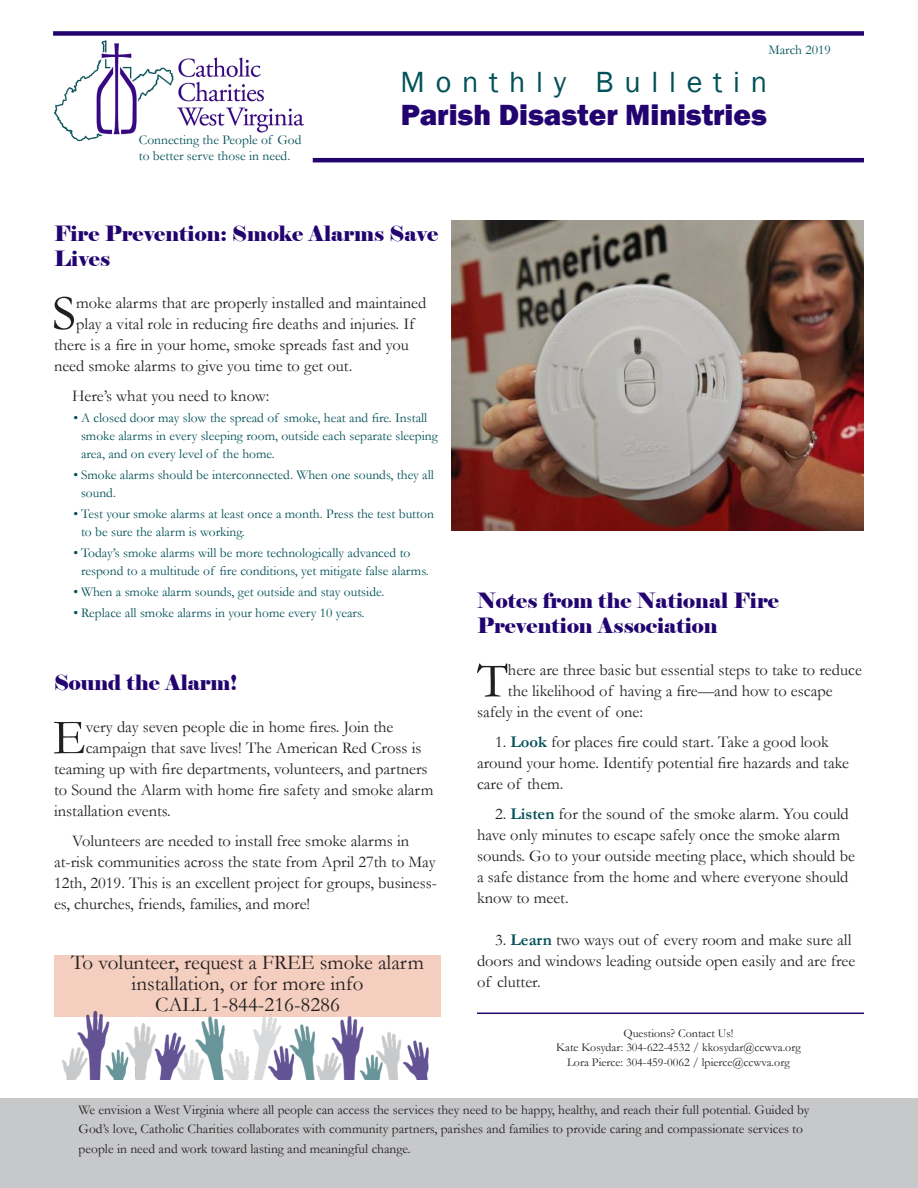
<style>
.page{position:relative;width:918px;height:1188px;background:#fff}
.page>*{position:absolute;margin:0;border:0;box-sizing:border-box;transform-origin:0 0}
.First_Paragraph{font:50.25px "Garamond";color:#231f20}
.PDM{font:800 30px "Franklin Gothic";color:#22036f}
.Monthly{font:30px "Franklin Gothic";letter-spacing:.36em;color:#005057}
.Subhead{font:21px/25.2px "Elephant";color:#22036f}
.Highlights{font:21px/21px "Garamond";color:#231f20;text-align:center}
.Last_Paragraph{font:16.5px/21px "Garamond";color:#231f20}
.First_Paragraph-2{font:16.5px "Garamond";color:#231f20}
.Connecting{font:13.5px/18px "Garamond";color:#005057}
.t1{font:13.5px/19.5px "Garamond";color:#231f20}
.t2{font:12px "Garamond";color:#231f20}
.s1{font-weight:700;color:#005057}
</style>
<div class="page">
<img style="left:54px;top:40px;width:250px;height:101px">
<hr style="left:313px;top:158px;width:551px;height:4px;background:#22036f">
<div style="left:0;top:1098px;width:918px;height:90px;background:#c7c8ca"></div>
<div style="left:54px;top:955px;width:387px;height:62px;background:#f4cfc0"></div>
<hr style="left:477px;top:1013px;width:387px;height:1px;background:#22036f">
<div style="left:53px;top:31px;width:811px;height:5px;background:#22036f"></div>
<img style="left:452px;top:220px;width:412px;height:310px">
<img style="left:61px;top:1011px;width:368px;height:69px">
<p class="Connecting" style="left:769px;top:40px;width:64px">March 2019</p>
<p class="Connecting" style="left:139px;top:130px;width:164px">Connecting the People of God</p>
<p class="Connecting" style="left:139px;top:147px;width:153px">to better serve those in need.</p>
<p class="Monthly" style="left:401px;top:64px;width:368px">Monthly Bulletin</p>
<p class="PDM" style="left:401px;top:96px;width:368px">Parish Disaster Ministries</p>
<p class="Subhead" style="left:54px;top:221px;width:386px">Fire Prevention: Smoke Alarms Save<br>Lives</p>
<p class="First_Paragraph" style="left:52px;top:279px;width:26px">S</p>
<p class="First_Paragraph-2" style="left:76px;top:292px;width:352px">moke alarms that are properly installed and maintained</p>
<p class="First_Paragraph-2" style="left:76px;top:313px;width:340px">play a vital role in reducing fire deaths and injuries. If</p>
<p class="First_Paragraph-2" style="left:54px;top:334px;width:357px">there is a fire in your home, smoke spreads fast and you</p>
<p class="First_Paragraph-2" style="left:54px;top:355px;width:300px">need smoke alarms to give you time to get out.</p>
<p class="Last_Paragraph" style="left:72px;top:385px;width:199px">Here’s what you need to know:</p>
<p class="Connecting" style="left:81px;top:408px;width:358px;text-indent:-8px">• A closed door may slow the spread of smoke, heat and fire. Install smoke alarms in every sleeping room, outside each separate sleeping area, and on every level of the home.</p>
<p class="Connecting" style="left:81px;top:465px;width:354px;text-indent:-8px">• Smoke alarms should be interconnected. When one sounds, they all sound.</p>
<p class="Connecting" style="left:81px;top:504px;width:354px;text-indent:-8px">• Test your smoke alarms at least once a month. Press the test button to be sure the alarm is working.</p>
<p class="Connecting" style="left:81px;top:543px;width:349px;text-indent:-8px">• Today’s smoke alarms will be more technologically advanced to respond to a multitude of fire conditions, yet mitigate false alarms.</p>
<p class="Connecting" style="left:74px;top:582px;width:312px">• When a smoke alarm sounds, get outside and stay outside.</p>
<p class="Connecting" style="left:74px;top:603px;width:292px">• Replace all smoke alarms in your home every 10 years.</p>
<p class="Subhead" style="left:54px;top:670px;width:185px">Sound the Alarm!</p>
<p class="First_Paragraph" style="left:53px;top:704px;width:34px">E</p>
<p class="First_Paragraph-2" style="left:86px;top:716px;width:309px">very day seven people die in home fires. Join the</p>
<p class="First_Paragraph-2" style="left:86px;top:737px;width:337px">campaign that save lives! The American Red Cross is</p>
<p class="First_Paragraph-2" style="left:54px;top:758px;width:375px">teaming up with fire departments, volunteers, and partners</p>
<p class="First_Paragraph-2" style="left:54px;top:779px;width:381px">to Sound the Alarm with home fire safety and smoke alarm</p>
<p class="First_Paragraph-2" style="left:54px;top:800px;width:118px">installation events.</p>
<p class="Last_Paragraph" style="left:54px;top:830px;width:384px;text-indent:18px">Volunteers are needed to install free smoke alarms in at-risk communities across the state from April 27th to May 12th, 2019. This is an excellent project for groups, business&shy;es, churches, friends, families, and more!</p>
<p class="Highlights" style="left:71px;top:951px;width:354px">To volunteer, request a FREE smoke alarm installation, or for more info<br>CALL 1-844-216-8286</p>
<p class="Subhead" style="left:477px;top:588px;width:303px">Notes from the National Fire<br>Prevention Association</p>
<p class="First_Paragraph" style="left:477px;top:646px;width:32px">T</p>
<p class="First_Paragraph-2" style="left:508px;top:659px;width:356px">here are three basic but essential steps to take to reduce</p>
<p class="First_Paragraph-2" style="left:508px;top:680px;width:326px">the likelihood of having a fire––and how to escape</p>
<p class="First_Paragraph-2" style="left:477px;top:701px;width:168px">safely in the event of one:</p>
<p class="Last_Paragraph" style="left:477px;top:731px;width:374px;text-indent:18px">1. <span class="s1">Look</span> for places fire could start. Take a good look around your home. Identify potential fire hazards and take care of them.</p>
<p class="Last_Paragraph" style="left:477px;top:803px;width:379px;text-indent:18px">2. <span class="s1">Listen</span> for the sound of the smoke alarm. You could have only minutes to escape safely once the smoke alarm sounds. Go to your outside meeting place, which should be a safe distance from the home and where everyone should know to meet.</p>
<p class="Last_Paragraph" style="left:477px;top:929px;width:380px;text-indent:18px">3. <span class="s1">Learn</span> two ways out of every room and make sure all doors and windows leading outside open easily and are free of clutter.</p>
<p class="t2" style="left:623px;top:1025px;width:112px">Questions? Contact Us!</p>
<p class="t2" style="left:556px;top:1039px;width:246px">Kate Kosydar: 304-622-4532 / kkosydar@ccwva.org</p>
<p class="t2" style="left:567px;top:1054px;width:224px">Lora Pierce: 304-459-0062 / lpierce@ccwva.org</p>
<p class="t1" style="left:79px;top:1100px;width:732px">We envision a West Virginia where all people can access the services they need to be happy, healthy, and reach their full potential. Guided by<br>God’s love, Catholic Charities collaborates with community partners, parishes and families to provide caring and compassionate services to people in need and work toward lasting and meaningful change.</p>
</div>
